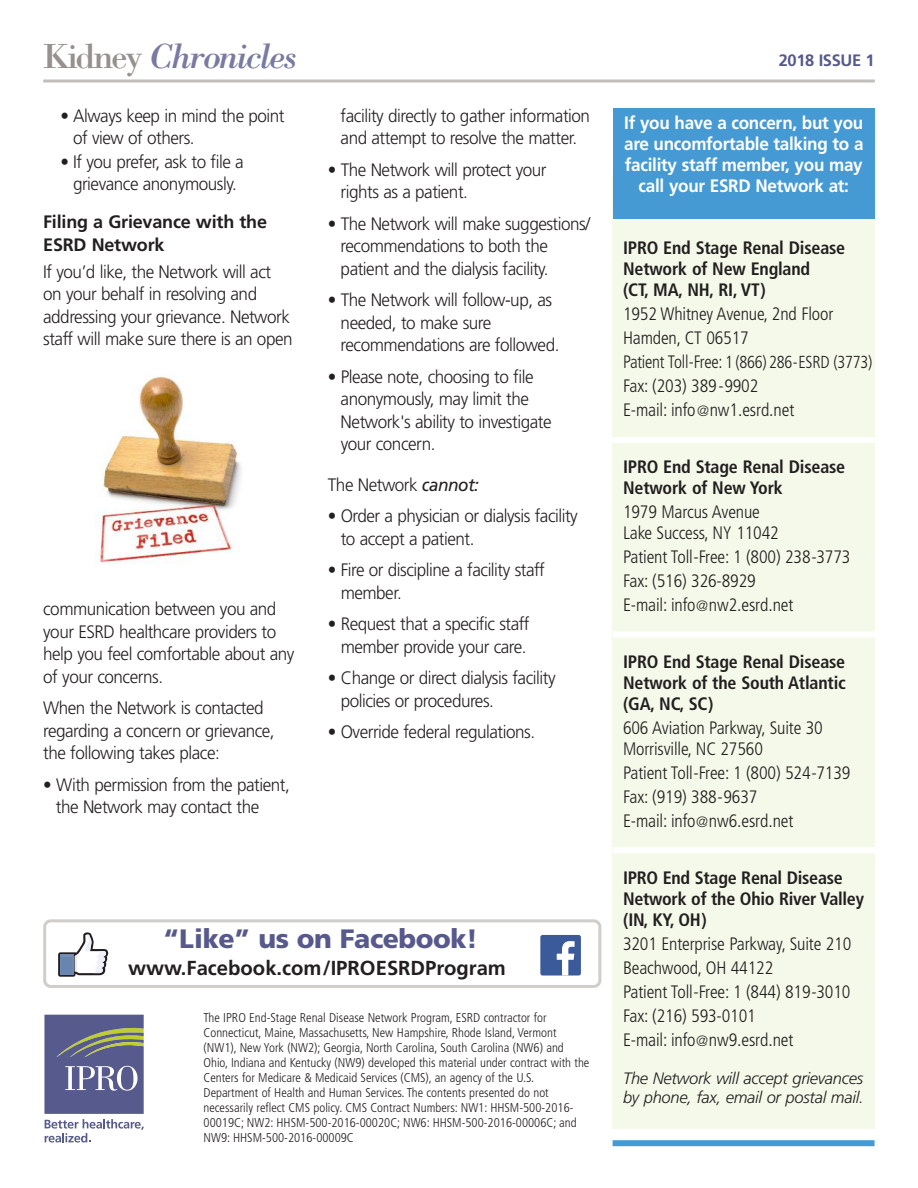
<style>
.page{position:relative;width:918px;height:1188px;background:#fff}
.page>*{position:absolute;margin:0;border:0;box-sizing:border-box;transform-origin:0 0}
.t1{font:italic 36px "Bodoni";letter-spacing:-.055em;color:#797aa3}
.t2{font:900 26.55px "Frutiger";letter-spacing:-.02em;color:#57598c}
.t3{font:700 20.25px "Frutiger";color:#231f20}
.t4{font:300 18px/22.5px "Frutiger";letter-spacing:-.03em;color:#231f20;scale:.95 1}
.t5{font:300 condensed 18px/24px "Frutiger";letter-spacing:-.01em;color:#231f20}
.t6{font:700 condensed 18px/21px "Frutiger";letter-spacing:-.01em;color:#231f20}
.t7{font:700 18px/21px "Frutiger";letter-spacing:-.015em;color:#fff;text-align:center;scale:.95 1}
.t8{font:700 18px/22.5px "Frutiger";letter-spacing:-.01em;color:#231f20}
.t9{font:300 condensed 17.4px "Frutiger";letter-spacing:-.015em;color:#231f20;scale:.95 1}
.t10{font:italic 300 16.5px/19.5px "Frutiger";letter-spacing:-.015em;color:#231f20}
.t11{font:700 16.5px "Frutiger";letter-spacing:-.02em;color:#57598c}
.t12{font:300 condensed 12.75px/15px "Frutiger";color:#231f20}
.s1{font-style:normal;color:#96918e}
.s2{font-weight:400;font-style:italic}
.s3{font-size:18px}
.s4{font-size:15px}
</style>
<div class="page">
<div style="left:613px;top:176px;width:262px;height:954px;background:#f4f9e9"></div>
<div style="left:613px;top:108px;width:262px;height:111px;background:#469ad4"></div>
<hr style="left:43px;top:80px;width:832px;height:2px;background:#c2bebc">
<svg style="left:44px;top:1015px;width:100px;height:128px"></svg>
<div style="left:612px;top:437px;width:263px;height:6px;background:#fff"></div>
<div style="left:613px;top:1140px;width:262px;height:6px;background:#469ad4"></div>
<div style="left:613px;top:632px;width:262px;height:6px;background:#fff"></div>
<div style="left:613px;top:847px;width:262px;height:6px;background:#fff"></div>
<svg style="left:43px;top:919px;width:558px;height:69px"></svg>
<img style="left:95px;top:376px;width:146px;height:188px">
<h1 class="t1" style="left:43px;top:34px;width:256px"><span class="s1">Kidney</span> Chronicles</h1>
<p class="t11" style="left:779px;top:54px;width:97px">2018 ISSUE 1</p>
<p class="t4" style="left:73px;top:105px;width:224px;text-indent:-13px">• Always keep in mind the point of view of others.</p>
<p class="t4" style="left:60px;top:152px;width:195px;text-align:center">• If you prefer, ask to file a grievance anonymously.</p>
<p class="t8" style="left:43px;top:212px;width:225px">Filing a Grievance with the<br>ESRD Network</p>
<p class="t4" style="left:43px;top:261px;width:264px">If you’d like, the Network will act on your behalf in resolving and addressing your grievance. Network staff will make sure there is an open</p>
<p class="t4" style="left:341px;top:105px;width:264px">facility directly to gather information and attempt to resolve the matter.</p>
<p class="t4" style="left:341px;top:159px;width:218px;text-indent:-13px">• The Network will protect your rights as a patient.</p>
<p class="t4" style="left:341px;top:213px;width:264px;text-indent:-13px">• The Network will make suggestions/ recommendations to both the patient and the dialysis facility.</p>
<p class="t4" style="left:341px;top:290px;width:232px;text-indent:-13px">• The Network will follow-up, as needed, to make sure recommendations are followed.</p>
<p class="t4" style="left:341px;top:366px;width:223px;text-indent:-13px">• Please note, choosing to file anonymously, may limit the<br>Network's ability to investigate your concern.</p>
<p class="t4" style="left:328px;top:474px;width:161px">The Network <span class="s2">cannot:</span></p>
<p class="t4" style="left:341px;top:506px;width:251px;text-indent:-13px">• Order a physician or dialysis facility to accept a patient.</p>
<p class="t4" style="left:341px;top:560px;width:216px;text-indent:-13px">• Fire or discipline a facility staff member.</p>
<p class="t4" style="left:328px;top:614px;width:214px;text-align:center">• Request that a specific staff member provide your care.</p>
<p class="t4" style="left:341px;top:668px;width:228px;text-indent:-13px">• Change or direct dialysis facility policies or procedures.</p>
<p class="t4" style="left:328px;top:722px;width:220px">• Override federal regulations.</p>
<p class="t7" style="left:624px;top:113px;width:254px">If you have a concern, but you are uncomfortable talking to a facility staff member, you may call your ESRD Network at:</p>
<p class="t6" style="left:623px;top:239px;width:224px">IPRO End Stage Renal Disease<br>Network of New England<br>(CT, MA, NH, RI, VT)</p>
<p class="t5" style="left:623px;top:303px;width:212px">1952 Whitney Avenue, 2nd Floor<br>Hamden, CT 06517</p>
<p class="t9" style="left:623px;top:355px;width:264px"><span class="s3">Patient Toll-Free:</span> 1 (866) 286-ESRD (3773)</p>
<p class="t5" style="left:623px;top:375px;width:173px">Fax: (203) 389-9902<br>E-mail: info<span class="s4">@</span>nw1.esrd.net</p>
<p class="t6" style="left:623px;top:458px;width:224px">IPRO End Stage Renal Disease<br>Network of New York</p>
<p class="t5" style="left:623px;top:503px;width:157px;line-height:21px">1979 Marcus Avenue<br>Lake Success, NY 11042</p>
<p class="t5" style="left:623px;top:546px;width:229px">Patient Toll-Free: 1 (800) 238-3773<br>Fax: (516) 326-8929<br>E-mail: info<span class="s4">@</span>nw2.esrd.net</p>
<p class="t4" style="left:43px;top:599px;width:266px">communication between you and your ESRD healthcare providers to help you feel comfortable about any of your concerns.</p>
<p class="t4" style="left:43px;top:698px;width:245px">When the Network is contacted regarding a concern or grievance, the following takes place:</p>
<p class="t4" style="left:56px;top:774px;width:248px;text-indent:-13px">• With permission from the patient, the Network may contact the</p>
<p class="t6" style="left:623px;top:653px;width:224px;text-align:justify">IPRO End Stage Renal Disease Network of the South Atlantic (GA, NC, SC)</p>
<p class="t5" style="left:623px;top:719px;width:201px;line-height:21px">606 Aviation Parkway, Suite 30<br>Morrisville, NC 27560</p>
<p class="t5" style="left:623px;top:762px;width:229px">Patient Toll-Free: 1 (800) 524-7139<br>Fax: (919) 388-9637<br>E-mail: info<span class="s4">@</span>nw6.esrd.net</p>
<h2 class="t2" style="left:163px;top:928px;width:316px">“Like” us on Facebook!</h2>
<p class="t3" style="left:128px;top:960px;width:380px">www.Facebook.com/IPROESRDProgram</p>
<p class="t12" style="left:204px;top:1011px;width:387px">The IPRO End-Stage Renal Disease Network Program, ESRD contractor for Connecticut, Maine, Massachusetts, New Hampshire, Rhode Island, Vermont (NW1), New York (NW2); Georgia, North Carolina, South Carolina (NW6) and Ohio, Indiana and Kentucky (NW9) developed this material under contract with the Centers for Medicare &amp; Medicaid Services (CMS), an agency of the U.S.<br>Department of Health and Human Services. The contents presented do not necessarily reflect CMS policy. CMS Contract Numbers: NW1: HHSM-500-2016- 00019C; NW2: HHSM-500-2016-00020C; NW6: HHSM-500-2016-00006C; and NW9: HHSM-500-2016-00009C</p>
<p class="t6" style="left:623px;top:869px;width:242px">IPRO End Stage Renal Disease<br>Network of the Ohio River Valley (IN, KY, OH)</p>
<p class="t5" style="left:623px;top:933px;width:230px">3201 Enterprise Parkway, Suite 210<br>Beachwood, OH 44122<br>Patient Toll-Free: 1 (844) 819-3010<br>Fax: (216) 593-0101<br>E-mail: info<span class="s4">@</span>nw9.esrd.net</p>
<p class="t10" style="left:623px;top:1069px;width:242px">The Network will accept grievances by phone, fax, email or postal mail.</p>
</div>
